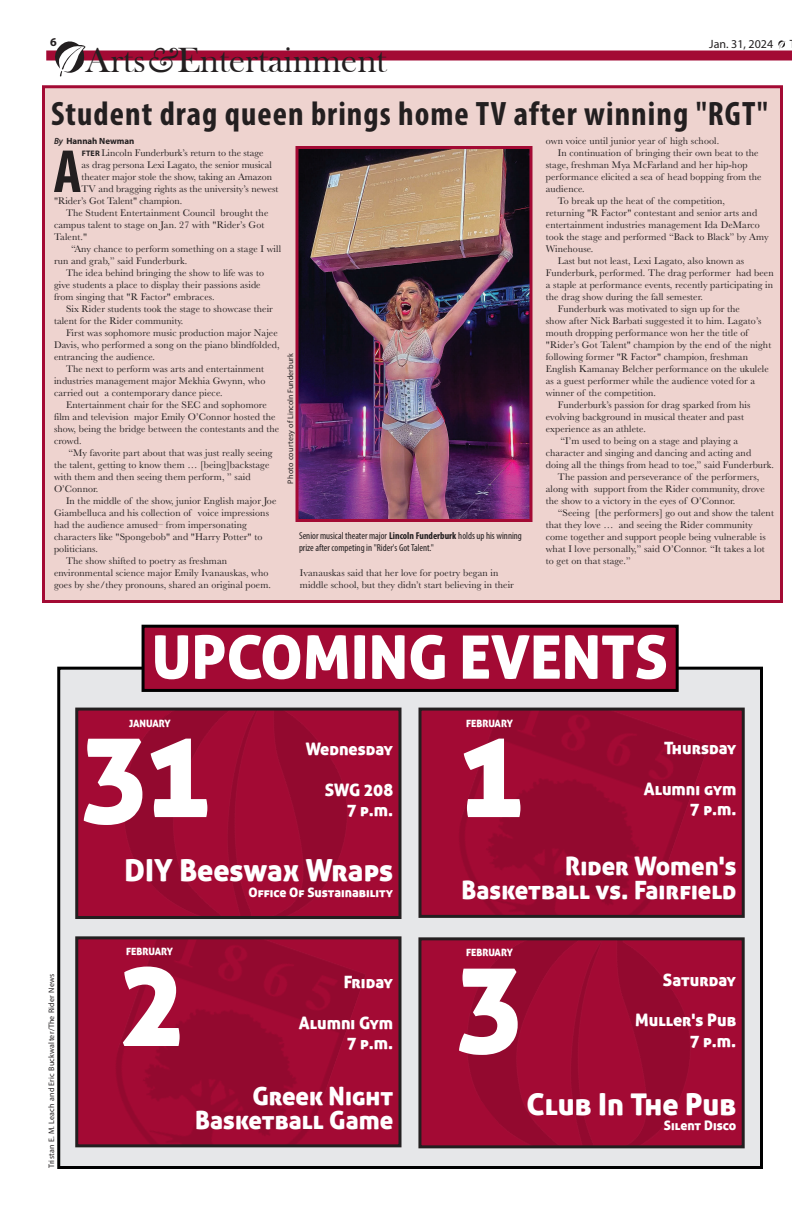
<style>
.page{position:relative;width:792px;height:1224px;background:#fff}
.page>*{position:absolute;margin:0;border:0;box-sizing:border-box;transform-origin:0 0}
.t1{font:120px "Aller Display";color:#fff}
.First_paragraph__with_dropcap{font:700 condensed 61.4px "Myriad Pro";color:#231f20}
.t2{font:60px "Aller Display";color:#fff}
.t3{font:36px "Bask Old Face";letter-spacing:.01em;color:#231f20}
.Headline_large{font:700 condensed 34px "Myriad Pro";letter-spacing:.03em;color:#231f20}
.t4{font:30px "Aller Display";color:#fff}
.t5{font:25.2px "Aller Display";color:#fff}
.t6{font:25px "Aller Display";color:#fff}
.t7{font:17px "Aller Display";color:#fff}
.t8{font:13px "Aller Display";color:#fff}
.t9{font:12px "Myriad Pro";color:#231f20}
.t10{font:700 12px "Myriad Pro";color:#231f20}
.Second_Paragraph__Indent{font:10px/12px "Baskerville";letter-spacing:.01em;color:#231f20}
.First_paragraph__with_dropcap-2{font:10px "Baskerville";color:#231f20}
.t11{font:condensed 10px/12px "Myriad Pro";color:#231f20}
.t12{font:10px "Aller Display";color:#fff}
.byline{font:700 9px "Myriad Pro";color:#231f20}
.credit{font:8px "Myriad Pro";letter-spacing:.03em;color:#231f20}
.credit-2{font:8px "Myriad Pro";letter-spacing:.005em;color:#231f20}
.s1{font-family:"Baskerville";font-style:italic}
.s2{font-weight:600;font-style:italic}
.s3{font-family:"Myriad Pro";font-weight:700;font-size:8px}
.s4{font-weight:700}
</style>
<div class="page">
<div style="left:42px;top:85px;width:741px;height:518px;background:#eed3cf;border:3px solid #a30a34"></div>
<svg style="left:778px;top:40px;width:7px;height:9px"></svg>
<div style="left:46px;top:50px;width:746px;height:10px;background:#a30a34"></div>
<svg style="left:49px;top:41px;width:37px;height:36px"></svg>
<img style="left:300px;top:150px;width:228px;height:368px">
<div style="left:296px;top:146px;width:236px;height:376px;border:3px solid #a30a34"></div>
<div style="left:57px;top:667px;width:706px;height:502px;background:#e6e7e9;border:3px solid #000"></div>
<div style="left:77px;top:938px;width:323px;height:208px;background:linear-gradient(to right,#9d0a32,#9d0a32)"></div>
<div style="left:75px;top:936px;width:327px;height:211px;border:3px solid #231f20"></div>
<img style="left:422px;top:941px;width:319px;height:203px">
<div style="left:418px;top:937px;width:327px;height:211px;border:3px solid #231f20"></div>
<img style="left:79px;top:712px;width:319px;height:203px">
<div style="left:75px;top:708px;width:327px;height:211px;border:3px solid #231f20"></div>
<div style="left:420px;top:709px;width:323px;height:207px;background:linear-gradient(to right,#9d0a32,#9d0a32)"></div>
<div style="left:418px;top:708px;width:327px;height:210px;border:3px solid #231f20"></div>
<div style="left:142px;top:625px;width:537px;height:67px;background:#a30a34;border:3px solid #000"></div>
<p class="t10" style="left:50px;top:34px;width:8px">6</p>
<p class="t3" style="left:85px;top:40px;width:302px">Arts<span class="s1">&amp;</span>Entertainment</p>
<p class="t9" style="left:709px;top:37px;width:65px">Jan. 31, 2024</p>
<p class="Headline_large" style="left:51px;top:92px;width:719px">Student drag queen brings home TV after winning "RGT"</p>
<p class="byline" style="left:54px;top:135px;width:82px"><span class="s2">By</span> Hannah Newman</p>
<p class="First_paragraph__with_dropcap" style="left:54px;top:133px;width:30px">A</p>
<p class="First_paragraph__with_dropcap-2" style="left:82px;top:146px;width:183px"><span class="s3">FTER</span> Lincoln Funderburk’s return to the stage</p>
<p class="First_paragraph__with_dropcap-2" style="left:82px;top:158px;width:192px">as drag persona Lexi Lagato, the senior musical</p>
<p class="First_paragraph__with_dropcap-2" style="left:82px;top:170px;width:192px">theater major stole the show, taking an Amazon</p>
<p class="First_paragraph__with_dropcap-2" style="left:82px;top:182px;width:198px">TV and bragging rights as the university’s newest</p>
<p class="First_paragraph__with_dropcap-2" style="left:54px;top:194px;width:130px">"Rider’s Got Talent" champion.</p>
<p class="Second_Paragraph__Indent" style="left:54px;top:207px;width:216px;text-indent:12px">The Student Entertainment Council brought the campus talent to stage on Jan. 27 with "Rider’s Got<br>Talent."</p>
<p class="Second_Paragraph__Indent" style="left:54px;top:243px;width:229px;text-indent:17px">“Any chance to perform something on a stage I will run and grab,” said Funderburk.</p>
<p class="Second_Paragraph__Indent" style="left:54px;top:267px;width:212px;text-indent:12px">The idea behind bringing the show to life was to give students a place to display their passions aside from singing that "R Factor" embraces.</p>
<p class="Second_Paragraph__Indent" style="left:54px;top:303px;width:220px;text-indent:12px">Six Rider students took the stage to showcase their talent for the Rider community.</p>
<p class="Second_Paragraph__Indent" style="left:54px;top:327px;width:227px;text-indent:12px">First was sophomore music production major Najee<br>Davis, who performed a song on the piano blindfolded, entrancing the audience.</p>
<p class="Second_Paragraph__Indent" style="left:54px;top:363px;width:213px;text-indent:12px">The next to perform was arts and entertainment industries management major Mekhia Gwynn, who carried out a contemporary dance piece.</p>
<p class="Second_Paragraph__Indent" style="left:54px;top:399px;width:227px;text-indent:12px">Entertainment chair for the SEC and sophomore film and television major Emily O’Connor hosted the show, being the bridge between the contestants and the crowd.</p>
<p class="Second_Paragraph__Indent" style="left:54px;top:447px;width:220px;text-indent:15px">“My favorite part about that was just really seeing the talent, getting to know them … [being]backstage with them and then seeing them perform, ” said O’Connor.</p>
<p class="Second_Paragraph__Indent" style="left:54px;top:495px;width:224px;text-indent:12px">In the middle of the show, junior English major Joe Giambelluca and his collection of voice impressions had the audience amused– from impersonating characters like "Spongebob" and "Harry Potter" to politicians.</p>
<p class="Second_Paragraph__Indent" style="left:54px;top:555px;width:219px;text-indent:12px">The show shifted to poetry as freshman environmental science major Emily Ivanauskas, who goes by she/they pronouns, shared an original poem.</p>
<p class="credit-2" style="left:285px;top:484px;width:131px;rotate:-90deg">Photo courtesy of Lincoln Funderburk</p>
<p class="t11" style="left:299px;top:529px;width:224px">Senior musical theater major <span class="s4">Lincoln Funderburk</span> holds up his winning prize after competing in "Rider's Got Talent."</p>
<p class="Second_Paragraph__Indent" style="left:300px;top:567px;width:216px">Ivanauskas said that her love for poetry began in middle school, but they didn’t start believing in their</p>
<p class="Second_Paragraph__Indent" style="left:546px;top:135px;width:175px">own voice until junior year of high school.</p>
<p class="Second_Paragraph__Indent" style="left:546px;top:147px;width:217px;text-indent:12px">In continuation of bringing their own beat to the stage, freshman Mya McFarland and her hip-hop performance elicited a sea of head bopping from the audience.</p>
<p class="Second_Paragraph__Indent" style="left:546px;top:195px;width:224px;text-indent:12px">To break up the heat of the competition,<br>returning "R Factor" contestant and senior arts and entertainment industries management Ida DeMarco took the stage and performed “Back to Black” by Amy Winehouse.</p>
<p class="Second_Paragraph__Indent" style="left:546px;top:255px;width:229px;text-indent:12px">Last but not least, Lexi Lagato, also known as Funderburk, performed. The drag performer had been a staple at performance events, recently participating in the drag show during the fall semester.</p>
<p class="Second_Paragraph__Indent" style="left:546px;top:303px;width:227px;text-indent:12px">Funderburk was motivated to sign up for the<br>show after Nick Barbati suggested it to him. Lagato’s mouth dropping performance won her the title of "Rider’s Got Talent" champion by the end of the night following former "R Factor" champion, freshman English Kamanay Belcher performance on the ukulele as a guest performer while the audience voted for a winner of the competition.</p>
<p class="Second_Paragraph__Indent" style="left:546px;top:399px;width:206px;text-indent:12px">Funderburk’s passion for drag sparked from his evolving background in musical theater and past experience as an athlete.</p>
<p class="Second_Paragraph__Indent" style="left:546px;top:435px;width:230px;text-indent:15px">“I’m used to being on a stage and playing a character and singing and dancing and acting and doing all the things from head to toe,” said Funderburk.</p>
<p class="Second_Paragraph__Indent" style="left:546px;top:471px;width:220px;text-indent:12px">The passion and perseverance of the performers, along with support from the Rider community, drove the show to a victory in the eyes of O’Connor.</p>
<p class="Second_Paragraph__Indent" style="left:546px;top:507px;width:230px;text-indent:12px">“Seeing [the performers] go out and show the talent that they love … and seeing the Rider community come together and support people being vulnerable is what I love personally,” said O’Connor. “It takes a lot to get on that stage.”</p>
<p class="t2" style="left:152px;top:619px;width:518px">UPCOMING EVENTS</p>
<p class="credit" style="left:47px;top:1168px;width:196px;rotate:-90deg">Tristan E. M. Leach and Eric Buckwalter/The Rider News</p>
<p class="t12" style="left:129px;top:717px;width:43px">JANUARY</p>
<p class="t1" style="left:83px;top:698px;width:129px">31</p>
<p class="t7" style="left:306px;top:738px;width:89px">Wednesday</p>
<p class="t7" style="left:325px;top:779px;width:70px">SWG 208</p>
<p class="t7" style="left:347px;top:800px;width:48px">7 p.m.</p>
<p class="t4" style="left:125px;top:851px;width:270px">DIY Beeswax Wraps</p>
<p class="t8" style="left:249px;top:884px;width:146px">Office Of Sustainability</p>
<p class="t12" style="left:126px;top:946px;width:48px">FEBRUARY</p>
<p class="t1" style="left:121px;top:927px;width:65px">2</p>
<p class="t7" style="left:344px;top:971px;width:51px">Friday</p>
<p class="t7" style="left:299px;top:1012px;width:96px">Alumni Gym</p>
<p class="t7" style="left:347px;top:1032px;width:48px">7 p.m.</p>
<p class="t6" style="left:252px;top:1080px;width:142px">Greek Night</p>
<p class="t6" style="left:195px;top:1104px;width:199px">Basketball Game</p>
<p class="t12" style="left:466px;top:717px;width:48px">FEBRUARY</p>
<p class="t1" style="left:459px;top:698px;width:66px">1</p>
<p class="t7" style="left:664px;top:737px;width:74px">Thursday</p>
<p class="t7" style="left:644px;top:778px;width:94px">Alumni gym</p>
<p class="t7" style="left:690px;top:798px;width:48px">7 p.m.</p>
<p class="t5" style="left:565px;top:850px;width:173px">Rider Women's</p>
<p class="t5" style="left:462px;top:874px;width:276px">Basketball vs. Fairfield</p>
<p class="t12" style="left:466px;top:946px;width:48px">FEBRUARY</p>
<p class="t1" style="left:458px;top:928px;width:66px">3</p>
<p class="t7" style="left:663px;top:969px;width:75px">Saturday</p>
<p class="t7" style="left:635px;top:1010px;width:103px">Muller's Pub</p>
<p class="t7" style="left:690px;top:1030px;width:48px">7 p.m.</p>
<p class="t4" style="left:527px;top:1085px;width:211px">Club In The Pub</p>
<p class="t8" style="left:664px;top:1117px;width:74px">Silent Disco</p>
</div>
